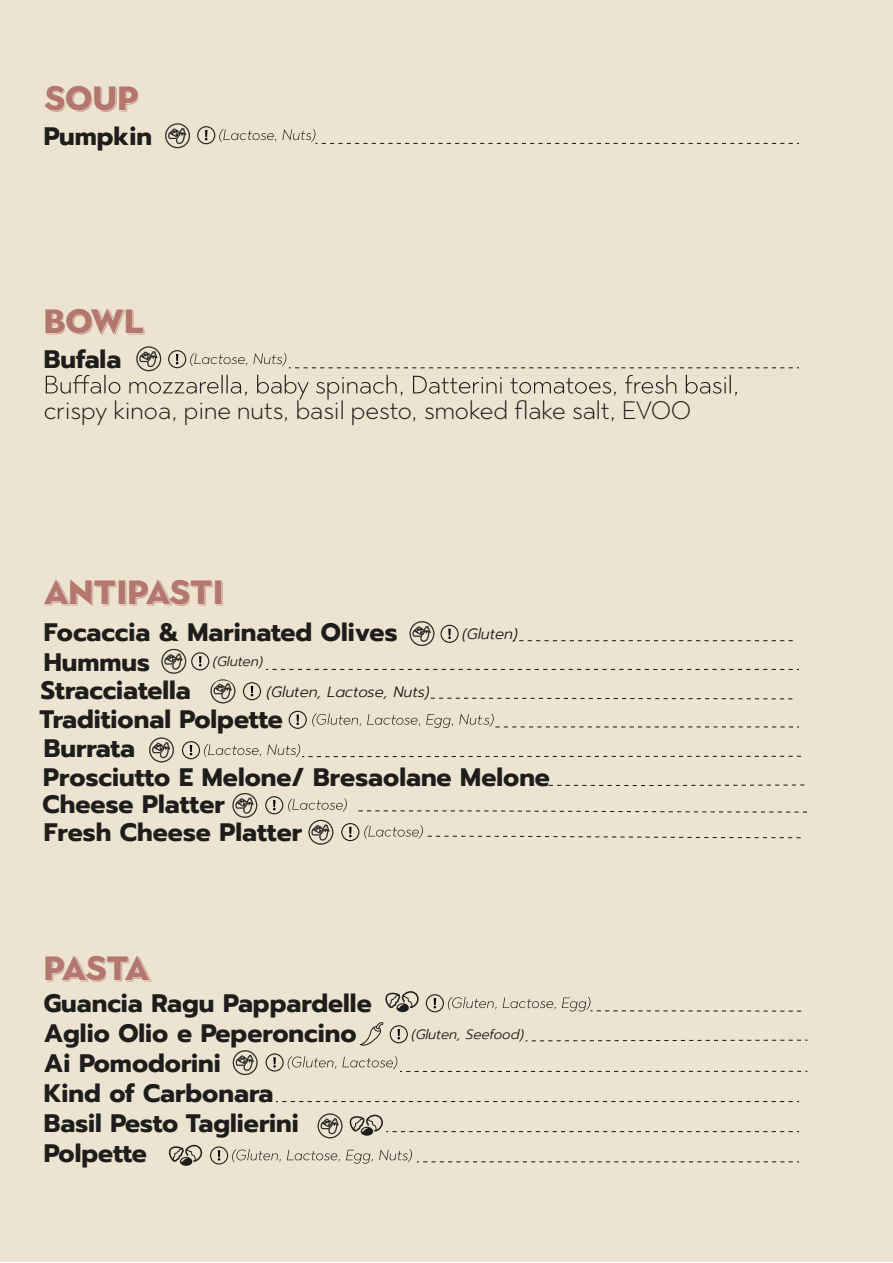
<style>
.page{position:relative;width:893px;height:1263px;background:#fff}
.page>*{position:absolute;margin:0;border:0;box-sizing:border-box;transform-origin:0 0}
.t1{font:900 33.6px "Town 30 Shadow";letter-spacing:-.01em;color:#b4776e}
.t2{font:700 25.2px/30px "Prompt";color:#1d1d1b}
.t3{font:300 25.2px "Town 80 Text";color:#1d1d1b}
.t4{font:italic 300 15px "Prompt";color:#1d1d1b}
.t5{font:italic 300 13.5px "Prompt";color:#1d1d1b}
</style>
<div class="page">
<div style="left:0;top:0;width:893px;height:1261px;background:#ece3d1"></div>
<svg style="left:276px;top:1101px;width:523px;height:1px"></svg>
<svg style="left:525px;top:1039px;width:283px;height:3px"></svg>
<svg style="left:360px;top:1022px;width:23px;height:24px"></svg>
<svg style="left:513px;top:640px;width:280px;height:1px"></svg>
<svg style="left:266px;top:669px;width:533px;height:1px"></svg>
<div style="left:395px;top:1002px;width:15px;height:11px;border:2px solid #ece3d1;border-radius:50%"></div>
<div style="left:396px;top:1003px;width:13px;height:9px;background:#1d1d1b;border-radius:50%"></div>
<svg style="left:385px;top:991px;width:34px;height:18px"></svg>
<svg style="left:233px;top:1050px;width:25px;height:25px"></svg>
<svg style="left:410px;top:621px;width:24px;height:25px"></svg>
<svg style="left:161px;top:649px;width:25px;height:25px"></svg>
<svg style="left:149px;top:737px;width:25px;height:25px"></svg>
<svg style="left:165px;top:123px;width:25px;height:25px"></svg>
<svg style="left:46px;top:346px;width:753px;height:54px"></svg>
<div style="left:197px;top:126px;width:18px;height:18px;border:1px solid #1d1d1b;border-radius:50%"></div>
<svg style="left:205px;top:130px;width:3px;height:10px"></svg>
<svg style="left:219px;top:129px;width:580px;height:15px"></svg>
<div style="left:440px;top:625px;width:19px;height:18px;border:1px solid #1d1d1b;border-radius:50%"></div>
<svg style="left:448px;top:629px;width:3px;height:10px"></svg>
<div style="left:191px;top:652px;width:18px;height:18px;border:1px solid #1d1d1b;border-radius:50%"></div>
<svg style="left:199px;top:656px;width:3px;height:10px"></svg>
<div style="left:182px;top:741px;width:18px;height:18px;border:1px solid #1d1d1b;border-radius:50%"></div>
<svg style="left:190px;top:745px;width:2px;height:10px"></svg>
<svg style="left:204px;top:744px;width:598px;height:13px"></svg>
<div style="left:426px;top:994px;width:18px;height:18px;border:1px solid #1d1d1b;border-radius:50%"></div>
<svg style="left:434px;top:998px;width:2px;height:10px"></svg>
<svg style="left:448px;top:997px;width:354px;height:15px"></svg>
<div style="left:390px;top:1025px;width:18px;height:18px;border:1px solid #1d1d1b;border-radius:50%"></div>
<svg style="left:397px;top:1029px;width:3px;height:10px"></svg>
<div style="left:266px;top:1053px;width:18px;height:18px;border:1px solid #1d1d1b;border-radius:50%"></div>
<svg style="left:273px;top:1057px;width:3px;height:11px"></svg>
<svg style="left:288px;top:1056px;width:519px;height:16px"></svg>
<div style="left:289px;top:711px;width:18px;height:18px;border:1px solid #1d1d1b;border-radius:50%"></div>
<svg style="left:296px;top:715px;width:3px;height:10px"></svg>
<svg style="left:312px;top:713px;width:487px;height:15px"></svg>
<div style="left:359px;top:1125px;width:15px;height:12px;border:2px solid #ece3d1;border-radius:50%"></div>
<div style="left:361px;top:1127px;width:12px;height:9px;background:#1d1d1b;border-radius:50%"></div>
<svg style="left:349px;top:1114px;width:450px;height:18px"></svg>
<div style="left:179px;top:1156px;width:15px;height:11px;border:2px solid #ece3d1;border-radius:50%"></div>
<div style="left:180px;top:1157px;width:12px;height:9px;background:#1d1d1b;border-radius:50%"></div>
<svg style="left:168px;top:1144px;width:35px;height:18px"></svg>
<svg style="left:318px;top:1113px;width:24px;height:25px"></svg>
<div style="left:210px;top:1146px;width:18px;height:18px;border:1px solid #1d1d1b;border-radius:50%"></div>
<svg style="left:218px;top:1150px;width:2px;height:11px"></svg>
<svg style="left:232px;top:1149px;width:567px;height:15px"></svg>
<svg style="left:548px;top:784px;width:257px;height:2px"></svg>
<svg style="left:358px;top:810px;width:449px;height:3px"></svg>
<svg style="left:288px;top:798px;width:59px;height:14px"></svg>
<div style="left:265px;top:796px;width:18px;height:18px;border:1px solid #1d1d1b;border-radius:50%"></div>
<svg style="left:273px;top:800px;width:3px;height:10px"></svg>
<svg style="left:232px;top:793px;width:25px;height:25px"></svg>
<svg style="left:364px;top:825px;width:437px;height:14px"></svg>
<div style="left:341px;top:823px;width:18px;height:18px;border:1px solid #1d1d1b;border-radius:50%"></div>
<svg style="left:349px;top:827px;width:3px;height:10px"></svg>
<svg style="left:308px;top:820px;width:25px;height:25px"></svg>
<svg style="left:430px;top:697px;width:363px;height:3px"></svg>
<svg style="left:211px;top:679px;width:24px;height:24px"></svg>
<div style="left:243px;top:682px;width:18px;height:18px;border:1px solid #1d1d1b;border-radius:50%"></div>
<svg style="left:251px;top:686px;width:2px;height:10px"></svg>
<h1 class="t1" style="left:44px;top:79px;width:97px">SOUP</h1>
<p class="t2" style="left:44px;top:121px;width:110px">Pumpkin</p>
<h1 class="t1" style="left:44px;top:302px;width:102px">Bowl</h1>
<p class="t2" style="left:44px;top:344px;width:79px">Bufala</p>
<p class="t3" style="left:44px;top:394px;width:649px">crispy kinoa, pine nuts, basil pesto, smoked flake salt, EVOO</p>
<h1 class="t1" style="left:44px;top:573px;width:182px">ANTIPASTI</h1>
<p class="t2" style="left:44px;top:617px;width:355px">Focaccia &amp; Marinated Olives<br>Hummus</p>
<p class="t5" style="left:213px;top:652px;width:51px">(Gluten)</p>
<p class="t2" style="left:39px;top:676px;width:245px;line-height:28.3px">Stracciatella<br>Traditional Polpette</p>
<p class="t4" style="left:267px;top:681px;width:164px">(Gluten, Lactose, Nuts)</p>
<p class="t2" style="left:44px;top:733px;width:93px">Burrata</p>
<p class="t4" style="left:462px;top:623px;width:57px">(Gluten)</p>
<p class="t2" style="left:43px;top:763px;width:509px;line-height:27.6px">Prosciutto E Melone/ Bresaolane Melone<br>Cheese Platter<br>Fresh Cheese Platter</p>
<h1 class="t1" style="left:44px;top:949px;width:107px">PASTA</h1>
<p class="t2" style="left:44px;top:988px;width:330px">Guancia Ragu Pappardelle<br>Aglio Olio e Peperoncino<br>Ai Pomodorini<br>Kind of Carbonara<br>Basil Pesto Taglierini<br>Polpette</p>
<p class="t5" style="left:411px;top:1025px;width:114px">(Gluten, Seefood)</p>
</div>
